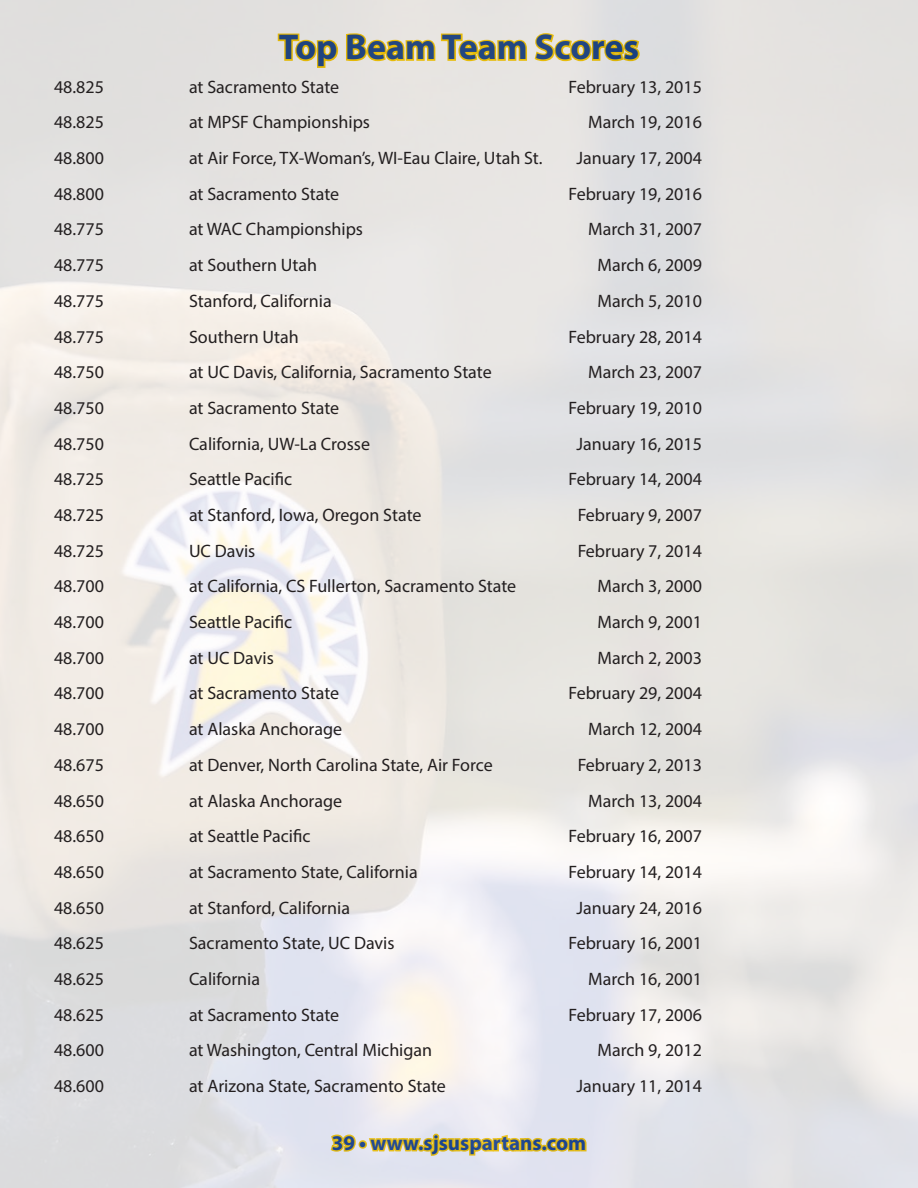
<style>
.page{position:relative;width:918px;height:1188px;background:#fff}
.page>*{position:absolute;margin:0;border:0;box-sizing:border-box;transform-origin:0 0}
.t1{font:700 36px "Myriad Pro";color:#19468e}
.t2{font:700 21px "Myriad Pro";color:#19468e}
.t3{font:18px "Myriad Pro";color:#231f20}
</style>
<div class="page">
<img style="left:0;top:0;width:918px;height:1188px">
<h1 class="t1" style="left:279px;top:24px;width:362px">Top Beam Team Scores</h1>
<p class="t3" style="left:54px;top:76px;width:51px">48.825</p>
<p class="t3" style="left:189px;top:76px;width:152px">at Sacramento State</p>
<p class="t3" style="left:568px;top:76px;width:135px">February 13, 2015</p>
<p class="t3" style="left:54px;top:111px;width:51px">48.825</p>
<p class="t3" style="left:189px;top:111px;width:183px">at MPSF Championships</p>
<p class="t3" style="left:588px;top:111px;width:115px">March 19, 2016</p>
<p class="t3" style="left:54px;top:147px;width:51px">48.800</p>
<p class="t3" style="left:189px;top:147px;width:355px">at Air Force, TX-Woman’s, WI-Eau Claire, Utah St.</p>
<p class="t3" style="left:577px;top:147px;width:127px">January 17, 2004</p>
<p class="t3" style="left:54px;top:183px;width:51px">48.800</p>
<p class="t3" style="left:189px;top:183px;width:152px">at Sacramento State</p>
<p class="t3" style="left:568px;top:183px;width:135px">February 19, 2016</p>
<p class="t3" style="left:54px;top:218px;width:51px">48.775</p>
<p class="t3" style="left:189px;top:218px;width:176px">at WAC Championships</p>
<p class="t3" style="left:588px;top:218px;width:115px">March 31, 2007</p>
<p class="t3" style="left:54px;top:254px;width:51px">48.775</p>
<p class="t3" style="left:189px;top:254px;width:130px">at Southern Utah</p>
<p class="t3" style="left:597px;top:254px;width:106px">March 6, 2009</p>
<p class="t3" style="left:54px;top:290px;width:51px">48.775</p>
<p class="t3" style="left:189px;top:290px;width:144px">Stanford, California</p>
<p class="t3" style="left:597px;top:290px;width:106px">March 5, 2010</p>
<p class="t3" style="left:54px;top:325px;width:51px">48.775</p>
<p class="t3" style="left:189px;top:325px;width:111px">Southern Utah</p>
<p class="t3" style="left:568px;top:325px;width:135px">February 28, 2014</p>
<p class="t3" style="left:54px;top:361px;width:51px">48.750</p>
<p class="t3" style="left:189px;top:361px;width:304px">at UC Davis, California, Sacramento State</p>
<p class="t3" style="left:588px;top:361px;width:115px">March 23, 2007</p>
<p class="t3" style="left:54px;top:397px;width:51px">48.750</p>
<p class="t3" style="left:189px;top:397px;width:152px">at Sacramento State</p>
<p class="t3" style="left:568px;top:397px;width:135px">February 19, 2010</p>
<p class="t3" style="left:54px;top:432px;width:51px">48.750</p>
<p class="t3" style="left:189px;top:432px;width:183px">California, UW-La Crosse</p>
<p class="t3" style="left:577px;top:432px;width:127px">January 16, 2015</p>
<p class="t3" style="left:54px;top:468px;width:51px">48.725</p>
<p class="t3" style="left:189px;top:468px;width:105px">Seattle Pacific</p>
<p class="t3" style="left:568px;top:468px;width:135px">February 14, 2004</p>
<p class="t3" style="left:54px;top:504px;width:51px">48.725</p>
<p class="t3" style="left:189px;top:504px;width:234px">at Stanford, Iowa, Oregon State</p>
<p class="t3" style="left:578px;top:504px;width:126px">February 9, 2007</p>
<p class="t3" style="left:54px;top:540px;width:51px">48.725</p>
<p class="t3" style="left:189px;top:540px;width:68px">UC Davis</p>
<p class="t3" style="left:578px;top:540px;width:126px">February 7, 2014</p>
<p class="t3" style="left:54px;top:575px;width:51px">48.700</p>
<p class="t3" style="left:189px;top:575px;width:329px">at California, CS Fullerton, Sacramento State</p>
<p class="t3" style="left:597px;top:575px;width:106px">March 3, 2000</p>
<p class="t3" style="left:54px;top:611px;width:51px">48.700</p>
<p class="t3" style="left:189px;top:611px;width:105px">Seattle Pacific</p>
<p class="t3" style="left:597px;top:611px;width:106px">March 9, 2001</p>
<p class="t3" style="left:54px;top:647px;width:51px">48.700</p>
<p class="t3" style="left:189px;top:647px;width:86px">at UC Davis</p>
<p class="t3" style="left:597px;top:647px;width:106px">March 2, 2003</p>
<p class="t3" style="left:54px;top:682px;width:51px">48.700</p>
<p class="t3" style="left:189px;top:682px;width:152px">at Sacramento State</p>
<p class="t3" style="left:568px;top:682px;width:135px">February 29, 2004</p>
<p class="t3" style="left:54px;top:718px;width:51px">48.700</p>
<p class="t3" style="left:189px;top:718px;width:155px">at Alaska Anchorage</p>
<p class="t3" style="left:588px;top:718px;width:115px">March 12, 2004</p>
<p class="t3" style="left:54px;top:754px;width:51px">48.675</p>
<p class="t3" style="left:189px;top:754px;width:305px">at Denver, North Carolina State, Air Force</p>
<p class="t3" style="left:578px;top:754px;width:126px">February 2, 2013</p>
<p class="t3" style="left:54px;top:789px;width:51px">48.650</p>
<p class="t3" style="left:189px;top:789px;width:155px">at Alaska Anchorage</p>
<p class="t3" style="left:588px;top:789px;width:115px">March 13, 2004</p>
<p class="t3" style="left:54px;top:825px;width:51px">48.650</p>
<p class="t3" style="left:189px;top:825px;width:123px">at Seattle Pacific</p>
<p class="t3" style="left:568px;top:825px;width:135px">February 16, 2007</p>
<p class="t3" style="left:54px;top:861px;width:51px">48.650</p>
<p class="t3" style="left:189px;top:861px;width:230px">at Sacramento State, California</p>
<p class="t3" style="left:568px;top:861px;width:135px">February 14, 2014</p>
<p class="t3" style="left:54px;top:896px;width:51px">48.650</p>
<p class="t3" style="left:189px;top:896px;width:163px">at Stanford, California</p>
<p class="t3" style="left:577px;top:896px;width:127px">January 24, 2016</p>
<p class="t3" style="left:54px;top:932px;width:51px">48.625</p>
<p class="t3" style="left:189px;top:932px;width:207px">Sacramento State, UC Davis</p>
<p class="t3" style="left:568px;top:932px;width:135px">February 16, 2001</p>
<p class="t3" style="left:54px;top:968px;width:51px">48.625</p>
<p class="t3" style="left:189px;top:968px;width:73px">California</p>
<p class="t3" style="left:588px;top:968px;width:115px">March 16, 2001</p>
<p class="t3" style="left:54px;top:1004px;width:51px">48.625</p>
<p class="t3" style="left:189px;top:1004px;width:152px">at Sacramento State</p>
<p class="t3" style="left:568px;top:1004px;width:135px">February 17, 2006</p>
<p class="t3" style="left:54px;top:1039px;width:51px">48.600</p>
<p class="t3" style="left:189px;top:1039px;width:245px">at Washington, Central Michigan</p>
<p class="t3" style="left:597px;top:1039px;width:106px">March 9, 2012</p>
<p class="t3" style="left:54px;top:1075px;width:51px">48.600</p>
<p class="t3" style="left:189px;top:1075px;width:258px">at Arizona State, Sacramento State</p>
<p class="t3" style="left:577px;top:1075px;width:127px">January 11, 2014</p>
<p class="t2" style="left:332px;top:1129px;width:256px">39 • www.sjsuspartans.com</p>
</div>
